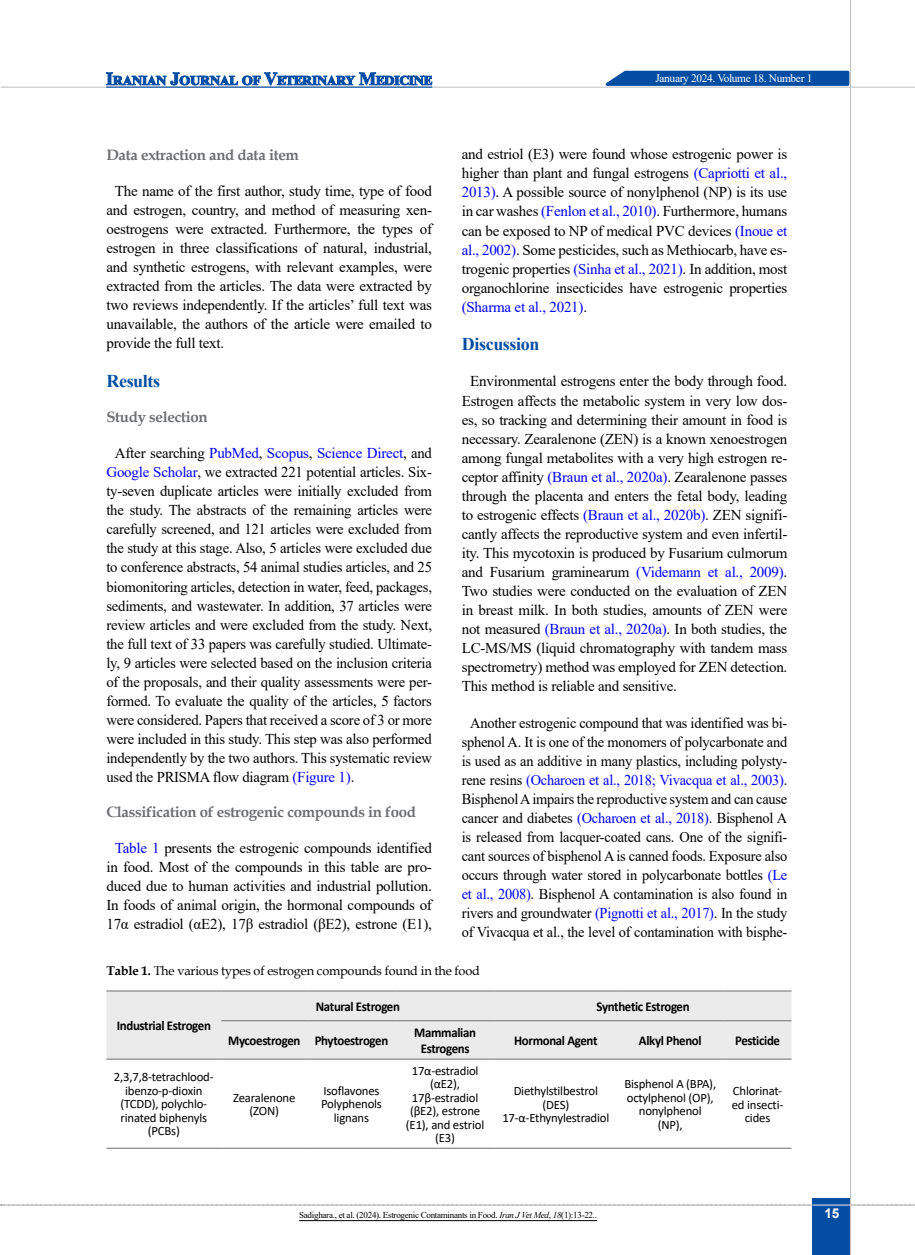
<style>
.page{position:relative;width:915px;height:1255px;background:#fff}
.page>*{position:absolute;margin:0;border:0;box-sizing:border-box;transform-origin:0 0}
.t1{font:700 18px "Times New Roman";letter-spacing:-.02em;color:#034da2}
.t2{font:15px/19px "Times New Roman";letter-spacing:-.015em;color:#000;text-align:justify}
.t3{font:15px/19px "Times New Roman";letter-spacing:-.015em;color:#000;text-align:center;scale:.96 1}
.t4{font:700 15px "Book Antiqua";letter-spacing:-.02em;color:#6d6e71}
.t5{font:700 13.5px/16.2px "Calibri";letter-spacing:-.025em;color:#000;text-align:center;scale:.95 1}
.t6{font:700 13.5px "Arial";color:#fff}
.t7{font:12.75px/13.5px "Calibri";letter-spacing:-.015em;color:#000;text-align:center}
.t8{font:12.75px "Book Antiqua";letter-spacing:-.015em;color:#000}
.t9{font:11.4px "Times New Roman";letter-spacing:-.03em;color:#fff}
.t10{font:9px "Times New Roman";letter-spacing:-.03em;color:#000}
.s1{color:#00f}
.s2{font-weight:700}
.s3{font-style:italic}
</style>
<div class="page">
<svg style="left:1px;top:1204px;width:914px;height:1px"></svg>
<div style="left:812px;top:1198px;width:38px;height:56px;background:#034da2"></div>
<hr style="left:849px;top:0;width:1px;height:1254px;background:#c2c4c6">
<hr style="left:1px;top:87px;width:913px;height:1px;background:#c2c4c6">
<hr style="left:812px;top:1204px;width:38px;height:1px;background:#ebebec">
<svg style="left:597px;top:69px;width:253px;height:18px;background:#3772b4"></svg>
<svg style="left:106px;top:72px;width:326px;height:14px"></svg>
<hr style="left:106px;top:87px;width:326px;height:1px;background:#034da2">
<div style="left:106px;top:991px;width:685px;height:67px;background:#ebebec"></div>
<hr style="left:106px;top:1058px;width:115px;height:1px;background:#6d6e71">
<hr style="left:221px;top:1058px;width:86px;height:1px;background:#6d6e71">
<hr style="left:307px;top:1058px;width:88px;height:1px;background:#6d6e71">
<hr style="left:395px;top:1058px;width:99px;height:1px;background:#6d6e71">
<hr style="left:494px;top:1058px;width:123px;height:1px;background:#6d6e71">
<hr style="left:617px;top:1058px;width:106px;height:1px;background:#6d6e71">
<hr style="left:723px;top:1058px;width:68px;height:1px;background:#6d6e71">
<hr style="left:221px;top:1020px;width:86px;height:1px;background:#6d6e71">
<hr style="left:307px;top:1020px;width:88px;height:1px;background:#6d6e71">
<hr style="left:395px;top:1020px;width:99px;height:1px;background:#6d6e71">
<hr style="left:494px;top:1020px;width:123px;height:1px;background:#6d6e71">
<hr style="left:617px;top:1020px;width:106px;height:1px;background:#6d6e71">
<hr style="left:723px;top:1020px;width:68px;height:1px;background:#6d6e71">
<hr style="left:106px;top:990px;width:115px;height:1px;background:#6d6e71">
<hr style="left:221px;top:990px;width:86px;height:1px;background:#6d6e71">
<hr style="left:307px;top:990px;width:88px;height:1px;background:#6d6e71">
<hr style="left:395px;top:990px;width:99px;height:1px;background:#6d6e71">
<hr style="left:494px;top:990px;width:123px;height:1px;background:#6d6e71">
<hr style="left:617px;top:990px;width:106px;height:1px;background:#6d6e71">
<hr style="left:723px;top:990px;width:68px;height:1px;background:#6d6e71">
<hr style="left:106px;top:1147px;width:115px;height:1px;background:#6d6e71">
<hr style="left:221px;top:1147px;width:86px;height:1px;background:#6d6e71">
<hr style="left:307px;top:1147px;width:88px;height:1px;background:#6d6e71">
<hr style="left:395px;top:1147px;width:99px;height:1px;background:#6d6e71">
<hr style="left:494px;top:1147px;width:123px;height:1px;background:#6d6e71">
<hr style="left:617px;top:1147px;width:106px;height:1px;background:#6d6e71">
<hr style="left:723px;top:1147px;width:68px;height:1px;background:#6d6e71">
<hr style="left:299px;top:1220px;width:298px;height:1px;background:#000">
<p class="t9" style="left:655px;top:70px;width:158px">January 2024. Volume 18. Number 1</p>
<p class="t4" style="left:106px;top:144px;width:194px">Data extraction and data item</p>
<p class="t2" style="left:106px;top:181px;width:327px;text-indent:9px">The name of the first author, study time, type of food and estrogen, country, and method of measuring xen&shy;oestrogens were extracted. Furthermore, the types of estrogen in three classifications of natural, industrial, and synthetic estrogens, with relevant examples, were extracted from the articles. The data were extracted by two reviews independently. If the articles’ full text was unavailable, the authors of the article were emailed to provide the full text.</p>
<p class="t1" style="left:106px;top:368px;width:55px">Results</p>
<p class="t4" style="left:106px;top:406px;width:103px">Study selection</p>
<p class="t2" style="left:106px;top:443px;width:327px;text-indent:9px">After searching <span class="s1">PubMed</span>, <span class="s1">Scopus</span>, <span class="s1">Science Direct</span>, and <span class="s1">Google Scholar</span>, we extracted 221 potential articles. Six&shy;ty-seven duplicate articles were initially excluded from the study. The abstracts of the remaining articles were carefully screened, and 121 articles were excluded from the study at this stage. Also, 5 articles were excluded due to conference abstracts, 54 animal studies articles, and 25 biomonitoring articles, detection in water, feed, packages, sediments, and wastewater. In addition, 37 articles were review articles and were excluded from the study. Next, the full text of 33 papers was carefully studied. Ultimate&shy;ly, 9 articles were selected based on the inclusion criteria of the proposals, and their quality assessments were per&shy;formed. To evaluate the quality of the articles, 5 factors were considered. Papers that received a score of 3 or more were included in this study. This step was also performed independently by the two authors. This systematic review used the PRISMA flow diagram <span class="s1">(Figure 1)</span>.</p>
<p class="t4" style="left:106px;top:801px;width:311px">Classification of estrogenic compounds in food</p>
<p class="t2" style="left:106px;top:838px;width:327px;text-align:center"><span class="s1">Table 1</span> presents the estrogenic compounds identified in food. Most of the compounds in this table are pro&shy;duced due to human activities and industrial pollution.<br>In foods of animal origin, the hormonal compounds of 17α estradiol (αE2), 17β estradiol (βE2), estrone (E1),</p>
<p class="t2" style="left:461px;top:144px;width:327px">and estriol (E3) were found whose estrogenic power is higher than plant and fungal estrogens <span class="s1">(Capriotti et al., 2013)</span>. A possible source of nonylphenol (NP) is its use in car washes <span class="s1">(Fenlon et al., 2010)</span>. Furthermore, humans can be exposed to NP of medical PVC devices <span class="s1">(Inoue et al., 2002)</span>. Some pesticides, such as Methiocarb, have es&shy;trogenic properties <span class="s1">(Sinha et al., 2021)</span>. In addition, most organochlorine insecticides have estrogenic properties <span class="s1">(Sharma et al., 2021)</span>.</p>
<p class="t1" style="left:461px;top:331px;width:79px">Discussion</p>
<p class="t2" style="left:461px;top:371px;width:327px;text-indent:9px">Environmental estrogens enter the body through food.<br>Estrogen affects the metabolic system in very low dos&shy;es, so tracking and determining their amount in food is necessary. Zearalenone (ZEN) is a known xenoestrogen among fungal metabolites with a very high estrogen re&shy;ceptor affinity <span class="s1">(Braun et al., 2020a)</span>. Zearalenone passes through the placenta and enters the fetal body, leading to estrogenic effects <span class="s1">(Braun et al., 2020b)</span>. ZEN signifi&shy;cantly affects the reproductive system and even infertil&shy;ity. This mycotoxin is produced by Fusarium culmorum and Fusarium graminearum <span class="s1">(Videmann et al., 2009)</span>.<br>Two studies were conducted on the evaluation of ZEN in breast milk. In both studies, amounts of ZEN were not measured <span class="s1">(Braun et al., 2020a)</span>. In both studies, the LC-MS/MS (liquid chromatography with tandem mass spectrometry) method was employed for ZEN detection.<br>This method is reliable and sensitive.</p>
<p class="t3" style="left:461px;top:712px;width:340px">Another estrogenic compound that was identified was bi&shy;sphenol A. It is one of the monomers of polycarbonate and is used as an additive in many plastics, including polysty&shy;rene resins <span class="s1">(Ocharoen et al., 2018; Vivacqua et al., 2003)</span>.<br>Bisphenol A impairs the reproductive system and can cause cancer and diabetes <span class="s1">(Ocharoen et al., 2018)</span>. Bisphenol A is released from lacquer-coated cans. One of the signifi&shy;cant sources of bisphenol A is canned foods. Exposure also occurs through water stored in polycarbonate bottles <span class="s1">(Le et al., 2008)</span>. Bisphenol A contamination is also found in rivers and groundwater <span class="s1">(Pignotti et al., 2017)</span>. In the study of Vivacqua et al., the level of contamination with bisphe-</p>
<p class="t8" style="left:106px;top:961px;width:375px"><span class="s2">Table 1.</span> The various types of estrogen compounds found in the food</p>
<p class="t5" style="left:117px;top:1017px;width:101px">Industrial Estrogen</p>
<p class="t7" style="left:114px;top:1070px;width:101px">2,3,7,8-tetrachlood&shy;ibenzo-p-dioxin (TCDD), polychlo&shy;rinated biphenyls (PCBs)</p>
<p class="t5" style="left:316px;top:998px;width:90px">Natural Estrogen</p>
<p class="t5" style="left:596px;top:998px;width:100px">Synthetic Estrogen</p>
<p class="t5" style="left:228px;top:1032px;width:170px">Mycoestrogen Phytoestrogen</p>
<p class="t5" style="left:414px;top:1024px;width:66px">Mammalian<br>Estrogens</p>
<p class="t5" style="left:514px;top:1032px;width:89px">Hormonal Agent</p>
<p class="t5" style="left:638px;top:1032px;width:68px">Alkyl Phenol</p>
<p class="t5" style="left:734px;top:1032px;width:49px">Pesticide</p>
<p class="t7" style="left:233px;top:1090px;width:64px">Zearalenone (ZON)</p>
<p class="t7" style="left:321px;top:1083px;width:62px">Isoflavones<br>Polyphenols lignans</p>
<p class="t7" style="left:406px;top:1063px;width:80px">17α-estradiol (αE2),<br>17β-estradiol (βE2), estrone (E1), and estriol (E3)</p>
<p class="t7" style="left:502px;top:1083px;width:108px">Diethylstilbestrol (DES)<br>17-α-Ethynylestradiol</p>
<p class="t7" style="left:624px;top:1076px;width:93px">Bisphenol A (BPA), octylphenol (OP), nonylphenol<br>(NP),</p>
<p class="t7" style="left:731px;top:1083px;width:53px">Chlorinat&shy;ed insecti&shy;cides</p>
<p class="t10" style="left:299px;top:1208px;width:299px">Sadighara., et al. (2024). Estrogenic Contaminants in Food. <span class="s3">Iran J Vet Med</span>, <span class="s3">18</span>(1):13-22..</p>
<p class="t6" style="left:824px;top:1203px;width:17px">15</p>
</div>
